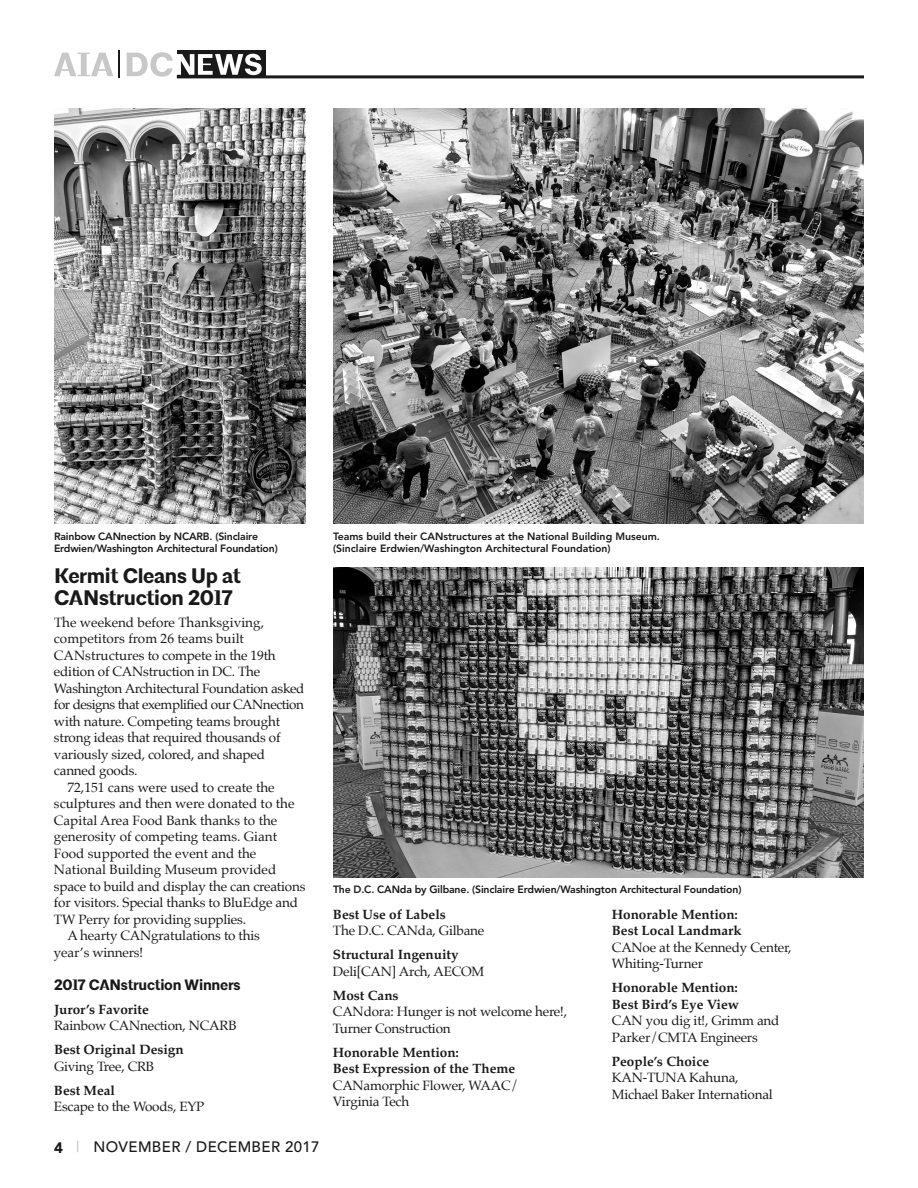
<style>
.page{position:relative;width:918px;height:1188px;background:#fff}
.page>*{position:absolute;margin:0;border:0;box-sizing:border-box;transform-origin:0 0}
.t1{font:700 21px/22.5px "Architype";letter-spacing:-.015em;color:#191919}
.t2{font:700 15px "Architype";letter-spacing:-.015em;color:#191919}
.t3{font:500 15px "Avenir";letter-spacing:.025em;color:#191919}
.t4{font:13.5px/16.5px "Palatino";letter-spacing:-.015em;color:#191919}
.t5{font:700 13.5px/16.5px "Palatino";color:#191919}
.t6{font:13.5px "Palatino";letter-spacing:-.035em;color:#191919}
.t7{font:800 10.5px/12px "Avenir";letter-spacing:-.015em;color:#191919}
.s1{font-weight:900}
.s2{color:#c5c5c5}
</style>
<div class="page">
<img style="left:333px;top:108px;width:531px;height:415px">
<img style="left:54px;top:108px;width:252px;height:415px">
<img style="left:333px;top:567px;width:531px;height:311px">
<hr style="left:177px;top:75px;width:687px;height:3px;background:#191919">
<div style="left:177px;top:50px;width:89px;height:28px;background:#191919"></div>
<svg style="left:54px;top:53px;width:59px;height:23px"></svg>
<hr style="left:118px;top:50px;width:2px;height:28px;background:#191919">
<svg style="left:127px;top:52px;width:135px;height:25px"></svg>
<p class="t7" style="left:54px;top:530px;width:225px">Rainbow CANnection by NCARB. (Sinclaire<br>Erdwien/Washington Architectural Foundation)</p>
<h1 class="t1" style="left:54px;top:566px;width:188px">Kermit Cleans Up at<br>CANstruction 2017</h1>
<p class="t4" style="left:54px;top:615px;width:212px">The weekend before Thanksgiving,</p>
<p class="t4" style="left:54px;top:631px;width:192px">competitors from 26 teams built</p>
<p class="t4" style="left:54px;top:648px;width:223px">CANstructures to compete in the 19th</p>
<p class="t4" style="left:54px;top:664px;width:208px">edition of CANstruction in DC. The</p>
<p class="t4" style="left:54px;top:681px;width:252px">Washington Architectural Foundation asked</p>
<p class="t6" style="left:54px;top:698px;width:252px">for designs that exemplified our CANnection</p>
<p class="t4" style="left:54px;top:714px;width:228px">with nature. Competing teams brought</p>
<p class="t4" style="left:54px;top:730px;width:228px">strong ideas that required thousands of</p>
<p class="t4" style="left:54px;top:747px;width:213px">variously sized, colored, and shaped</p>
<p class="t4" style="left:54px;top:763px;width:85px">canned goods.</p>
<p class="t4" style="left:67px;top:780px;width:209px">72,151 cans were used to create the</p>
<p class="t4" style="left:54px;top:796px;width:242px">sculptures and then were donated to the</p>
<p class="t4" style="left:54px;top:813px;width:225px">Capital Area Food Bank thanks to the</p>
<p class="t4" style="left:54px;top:829px;width:225px">generosity of competing teams. Giant</p>
<p class="t4" style="left:54px;top:846px;width:204px">Food supported the event and the</p>
<p class="t4" style="left:54px;top:862px;width:224px">National Building Museum provided</p>
<p class="t4" style="left:54px;top:879px;width:253px">space to build and display the can creations</p>
<p class="t4" style="left:54px;top:895px;width:246px">for visitors. Special thanks to BluEdge and</p>
<p class="t4" style="left:54px;top:912px;width:194px">TW Perry for providing supplies.</p>
<p class="t4" style="left:67px;top:928px;width:194px">A hearty CANgratulations to this</p>
<p class="t4" style="left:54px;top:945px;width:91px">year’s winners!</p>
<p class="t2" style="left:54px;top:979px;width:188px">2017 CANstruction Winners</p>
<p class="t5" style="left:54px;top:1002px;width:96px">Juror’s Favorite</p>
<p class="t4" style="left:54px;top:1018px;width:184px">Rainbow CANnection, NCARB</p>
<p class="t5" style="left:54px;top:1042px;width:131px">Best Original Design</p>
<p class="t4" style="left:54px;top:1059px;width:102px">Giving Tree, CRB</p>
<p class="t5" style="left:54px;top:1083px;width:63px">Best Meal</p>
<p class="t4" style="left:54px;top:1099px;width:152px">Escape to the Woods, EYP</p>
<p class="t3" style="left:54px;top:1134px;width:267px"><span class="s1">4</span> <span class="s2">|</span> NOVEMBER / DECEMBER 2017</p>
<p class="t7" style="left:333px;top:530px;width:329px">Teams build their CANstructures at the National Building Museum. (Sinclaire Erdwien/Washington Architectural Foundation)</p>
<p class="t7" style="left:333px;top:883px;width:410px">The D.C. CANda by Gilbane. (Sinclaire Erdwien/Washington Architectural Foundation)</p>
<p class="t5" style="left:333px;top:907px;width:114px">Best Use of Labels</p>
<p class="t4" style="left:333px;top:923px;width:153px">The D.C. CANda, Gilbane</p>
<p class="t5" style="left:333px;top:947px;width:127px">Structural Ingenuity</p>
<p class="t4" style="left:333px;top:964px;width:153px">Deli[CAN] Arch, AECOM</p>
<p class="t5" style="left:333px;top:988px;width:67px">Most Cans</p>
<p class="t4" style="left:333px;top:1004px;width:236px">CANdora: Hunger is not welcome here!,<br>Turner Construction</p>
<p class="t5" style="left:333px;top:1045px;width:184px">Honorable Mention:<br>Best Expression of the Theme</p>
<p class="t4" style="left:333px;top:1078px;width:187px">CANamorphic Flower, WAAC/<br>Virginia Tech</p>
<p class="t5" style="left:612px;top:907px;width:131px">Honorable Mention:<br>Best Local Landmark</p>
<p class="t4" style="left:612px;top:940px;width:181px">CANoe at the Kennedy Center,<br>Whiting-Turner</p>
<p class="t5" style="left:612px;top:980px;width:129px">Honorable Mention:<br>Best Bird’s Eye View</p>
<p class="t4" style="left:612px;top:1013px;width:169px">CAN you dig it!, Grimm and<br>Parker/CMTA Engineers</p>
<p class="t5" style="left:612px;top:1054px;width:99px">People’s Choice</p>
<p class="t4" style="left:612px;top:1070px;width:162px">KAN-TUNA Kahuna,<br>Michael Baker International</p>
</div>
